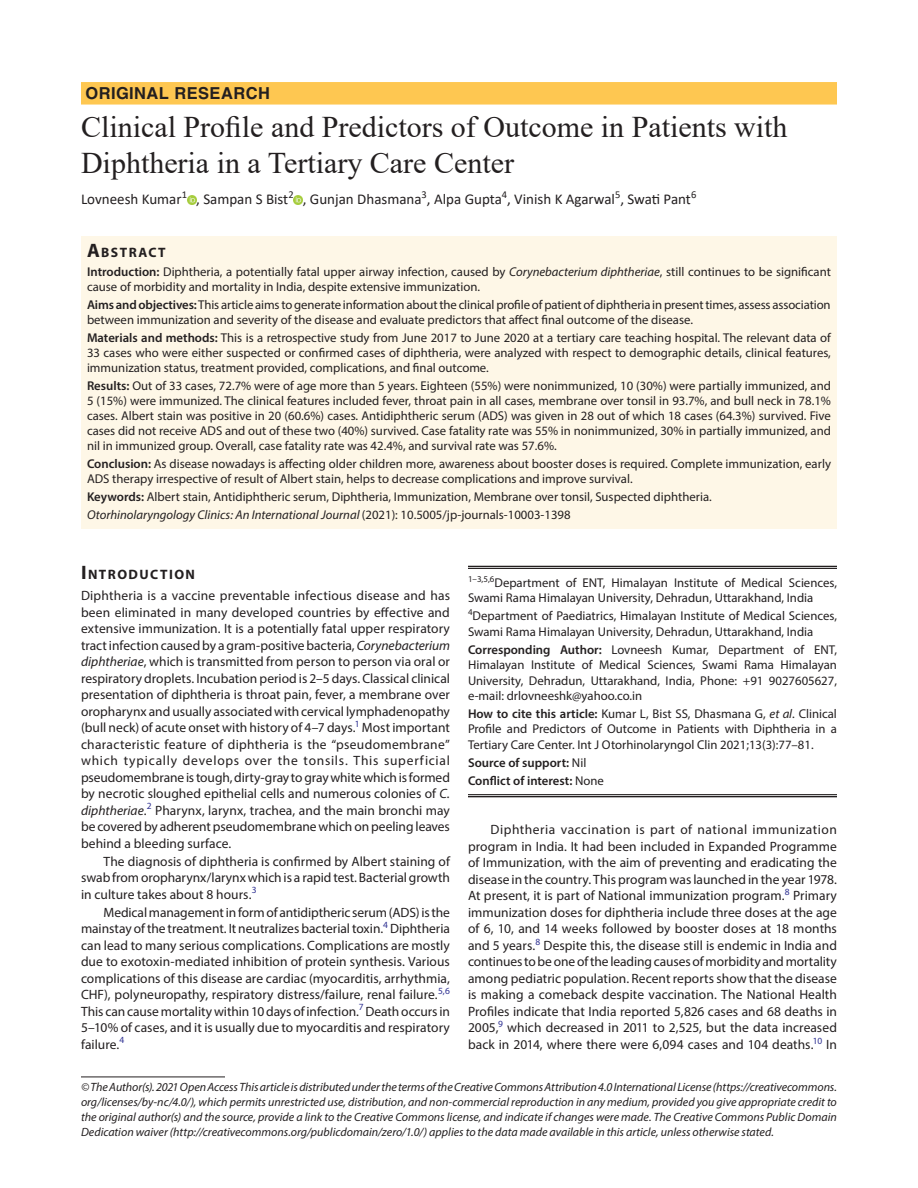
<style>
.page{position:relative;width:918px;height:1188px;background:#fff}
.page>*{position:absolute;margin:0;border:0;box-sizing:border-box;transform-origin:0 0}
.t1{font:30px/36px "Times New Roman";color:#231f20}
.ArticleType{font:700 16.5px "Helvetica LT Std";letter-spacing:.025em;color:#231f20}
.AuthorName{font:15px "Calibri";color:#231f20}
.Head-1-first{font:700 13.65px "Myriad Pro";letter-spacing:.105em;color:#231f20}
.AbstractTitle{font:700 13.65px "Myriad Pro";letter-spacing:.105em;color:#231f20}
.Para-Indent{font:13.5px/16.5px "Myriad Pro";color:#231f20;text-align:justify}
.Para-NoIndent{font:13.5px/16.5px "Myriad Pro";color:#231f20;text-align:justify}
.Abstract-Para-first{font:12.75px/15px "Myriad Pro";color:#231f20}
.Corresponding_Author{font:12.75px/15.3px "Myriad Pro";color:#231f20;text-align:justify}
.How_to_Cite{font:12.75px/15.3px "Myriad Pro";color:#231f20;text-align:justify}
.Affiliation{font:12.75px/15.3px "Myriad Pro";color:#231f20}
.Affiliation-first{font:12.75px/15.3px "Myriad Pro";color:#231f20}
.Keywords{font:12.75px "Myriad Pro";color:#231f20}
.Journal-DOI{font:italic 12.75px "Myriad Pro";color:#231f20}
.COI{font:600 12.75px "Myriad Pro";color:#231f20}
.Source{font:600 12.75px "Myriad Pro";color:#231f20}
.FootNote{font:italic 12px/15px "Myriad Pro";color:#231f20;text-align:justify}
.s1{font-size:19.5px}
.s2{font-weight:600}
.s3{font-style:italic}
.s4{font-style:normal}
.s5{font-weight:400}
</style>
<div class="page">
<div style="left:81px;top:82px;width:756px;height:23px;background:#fec751"></div>
<div style="left:81px;top:236px;width:756px;height:26px;background:#fef7e7"></div>
<div style="left:81px;top:261px;width:756px;height:39px;background:#fef7e7"></div>
<div style="left:81px;top:294px;width:756px;height:39px;background:#fef7e7"></div>
<div style="left:81px;top:327px;width:756px;height:54px;background:#fef7e7"></div>
<div style="left:81px;top:375px;width:756px;height:84px;background:#fef7e7"></div>
<div style="left:81px;top:453px;width:756px;height:39px;background:#fef7e7"></div>
<div style="left:81px;top:486px;width:756px;height:24px;background:#fef7e7"></div>
<div style="left:81px;top:504px;width:756px;height:24px;background:#fef7e7"></div>
<svg style="left:187px;top:195px;width:9px;height:9px"></svg>
<svg style="left:294px;top:195px;width:9px;height:9px"></svg>
<hr style="left:81px;top:1077px;width:144px;height:1px;background:#231f20">
<hr style="left:468px;top:566px;width:369px;height:1px;background:#231f20">
<hr style="left:468px;top:568px;width:369px;height:1px;background:#231f20">
<hr style="left:468px;top:794px;width:369px;height:1px;background:#231f20">
<hr style="left:468px;top:796px;width:369px;height:1px;background:#231f20">
<p class="ArticleType" style="left:86px;top:83px;width:186px">ORIGINAL RESEARCH</p>
<p class="t1" style="left:81px;top:108px;width:708px">Clinical Profile and Predictors of Outcome in Patients with<br>Diphtheria in a Tertiary Care Center</p>
<p class="AuthorName" style="left:81px;top:189px;width:617px">Lovneesh Kumar<sup>1</sup> , Sampan S Bist<sup>2</sup> , Gunjan Dhasmana<sup>3</sup>, Alpa Gupta<sup>4</sup>, Vinish K Agarwal<sup>5</sup>, Swati Pant<sup>6</sup></p>
<p class="AbstractTitle" style="left:87px;top:243px;width:80px"><span class="s1">A</span>BSTRACT</p>
<p class="Abstract-Para-first" style="left:87px;top:264px;width:746px"><span class="s2">Introduction:</span> Diphtheria, a potentially fatal upper airway infection, caused by <span class="s3">Corynebacterium diphtheriae</span>, still continues to be significant cause of morbidity and mortality in India, despite extensive immunization.</p>
<p class="Abstract-Para-first" style="left:87px;top:297px;width:745px"><span class="s2">Aims and objectives:</span> This article aims to generate information about the clinical profile of patient of diphtheria in present times, assess association between immunization and severity of the disease and evaluate predictors that affect final outcome of the disease.</p>
<p class="Abstract-Para-first" style="left:87px;top:330px;width:746px;text-align:justify"><span class="s2">Materials and methods:</span> This is a retrospective study from June 2017 to June 2020 at a tertiary care teaching hospital. The relevant data of 33 cases who were either suspected or confirmed cases of diphtheria, were analyzed with respect to demographic details, clinical features, immunization status, treatment provided, complications, and final outcome.</p>
<p class="Abstract-Para-first" style="left:87px;top:378px;width:746px;text-align:justify"><span class="s2">Results:</span> Out of 33 cases, 72.7% were of age more than 5 years. Eighteen (55%) were nonimmunized, 10 (30%) were partially immunized, and 5 (15%) were immunized. The clinical features included fever, throat pain in all cases, membrane over tonsil in 93.7%, and bull neck in 78.1% cases. Albert stain was positive in 20 (60.6%) cases. Antidiphtheric serum (ADS) was given in 28 out of which 18 cases (64.3%) survived. Five cases did not receive ADS and out of these two (40%) survived. Case fatality rate was 55% in nonimmunized, 30% in partially immunized, and nil in immunized group. Overall, case fatality rate was 42.4%, and survival rate was 57.6%.</p>
<p class="Abstract-Para-first" style="left:87px;top:456px;width:746px"><span class="s2">Conclusion:</span> As disease nowadays is affecting older children more, awareness about booster doses is required. Complete immunization, early<br>ADS therapy irrespective of result of Albert stain, helps to decrease complications and improve survival.</p>
<p class="Keywords" style="left:87px;top:489px;width:626px"><span class="s2">Keywords:</span> Albert stain, Antidiphtheric serum, Diphtheria, Immunization, Membrane over tonsil, Suspected diphtheria.</p>
<p class="Journal-DOI" style="left:87px;top:507px;width:485px">Otorhinolaryngology Clinics: An International Journal <span class="s4">(2021): 10.5005/jp-journals-10003-1398</span></p>
<p class="Head-1-first" style="left:81px;top:566px;width:116px"><span class="s1">I</span>NTRODUCTION</p>
<p class="Para-NoIndent" style="left:81px;top:587px;width:371px">Diphtheria is a vaccine preventable infectious disease and has been eliminated in many developed countries by effective and extensive immunization. It is a potentially fatal upper respiratory tract infection caused by a gram-positive bacteria, <span class="s3">Corynebacterium diphtheriae</span>, which is transmitted from person to person via oral or respiratory droplets. Incubation period is 2–5 days. Classical clinical presentation of diphtheria is throat pain, fever, a membrane over oropharynx and usually associated with cervical lymphadenopathy (bull neck) of acute onset with history of 4–7 days.<sup>1</sup> Most important characteristic feature of diphtheria is the “pseudomembrane” which typically develops over the tonsils. This superficial pseudomembrane is tough, dirty-gray to gray white which is formed by necrotic sloughed epithelial cells and numerous colonies of <span class="s3">C. diphtheriae</span>.<sup>2</sup> Pharynx, larynx, trachea, and the main bronchi may be covered by adherent pseudomembrane which on peeling leaves behind a bleeding surface.</p>
<p class="Para-Indent" style="left:81px;top:853px;width:371px;text-indent:22px">The diagnosis of diphtheria is confirmed by Albert staining of swab from oropharynx/larynx which is a rapid test. Bacterial growth in culture takes about 8 hours.<sup>3</sup></p>
<p class="Para-Indent" style="left:81px;top:904px;width:371px;text-indent:22px">Medical management in form of antidiptheric serum (ADS) is the mainstay of the treatment. It neutralizes bacterial toxin.<sup>4</sup> Diphtheria can lead to many serious complications. Complications are mostly due to exotoxin-mediated inhibition of protein synthesis. Various complications of this disease are cardiac (myocarditis, arrhythmia, CHF), polyneuropathy, respiratory distress/failure, renal failure.<sup>5,6<br></sup>This can cause mortality within 10 days of infection.<sup>7</sup> Death occurs in 5–10% of cases, and it is usually due to myocarditis and respiratory failure.<sup>4</sup></p>
<p class="Affiliation-first" style="left:468px;top:575px;width:371px"><sup>1–3,5,6</sup>Department of ENT, Himalayan Institute of Medical Sciences,<br>Swami Rama Himalayan University, Dehradun, Uttarakhand, India</p>
<p class="Affiliation" style="left:468px;top:608px;width:371px"><sup>4</sup>Department of Paediatrics, Himalayan Institute of Medical Sciences,<br>Swami Rama Himalayan University, Dehradun, Uttarakhand, India</p>
<p class="Corresponding_Author" style="left:468px;top:642px;width:371px"><span class="s2">Corresponding Author:</span> Lovneesh Kumar, Department of ENT, Himalayan Institute of Medical Sciences, Swami Rama Himalayan University, Dehradun, Uttarakhand, India, Phone: +91 9027605627, e-mail: drlovneeshk@yahoo.co.in</p>
<p class="How_to_Cite" style="left:468px;top:706px;width:371px"><span class="s2">How to cite this article:</span> Kumar L, Bist SS, Dhasmana G, <span class="s3">et al</span>. Clinical Profile and Predictors of Outcome in Patients with Diphtheria in a Tertiary Care Center. Int J Otorhinolaryngol Clin 2021;13(3):77–81.</p>
<p class="Source" style="left:468px;top:755px;width:120px">Source of support: <span class="s5">Nil</span></p>
<p class="COI" style="left:468px;top:773px;width:137px">Conflict of interest: <span class="s5">None</span></p>
<p class="Para-Indent" style="left:468px;top:821px;width:371px;text-indent:22px">Diphtheria vaccination is part of national immunization program in India. It had been included in Expanded Programme of Immunization, with the aim of preventing and eradicating the disease in the country. This program was launched in the year 1978.<br>At present, it is part of National immunization program.<sup>8</sup> Primary immunization doses for diphtheria include three doses at the age of 6, 10, and 14 weeks followed by booster doses at 18 months and 5 years.<sup>8</sup> Despite this, the disease still is endemic in India and continues to be one of the leading causes of morbidity and mortality among pediatric population. Recent reports show that the disease is making a comeback despite vaccination. The National Health Profiles indicate that India reported 5,826 cases and 68 deaths in 2005,<sup>9</sup> which decreased in 2011 to 2,525, but the data increased back in 2014, where there were 6,094 cases and 104 deaths.<sup>10</sup> In</p>
<p class="FootNote" style="left:81px;top:1079px;width:758px">© The Author(s). 2021 Open Access This article is distributed under the terms of the Creative Commons Attribution 4.0 International License (https://creativecommons. org/licenses/by-nc/4.0/), which permits unrestricted use, distribution, and non-commercial reproduction in any medium, provided you give appropriate credit to the original author(s) and the source, provide a link to the Creative Commons license, and indicate if changes were made. The Creative Commons Public Domain Dedication waiver (http://creativecommons.org/publicdomain/zero/1.0/) applies to the data made available in this article, unless otherwise stated.</p>
</div>
